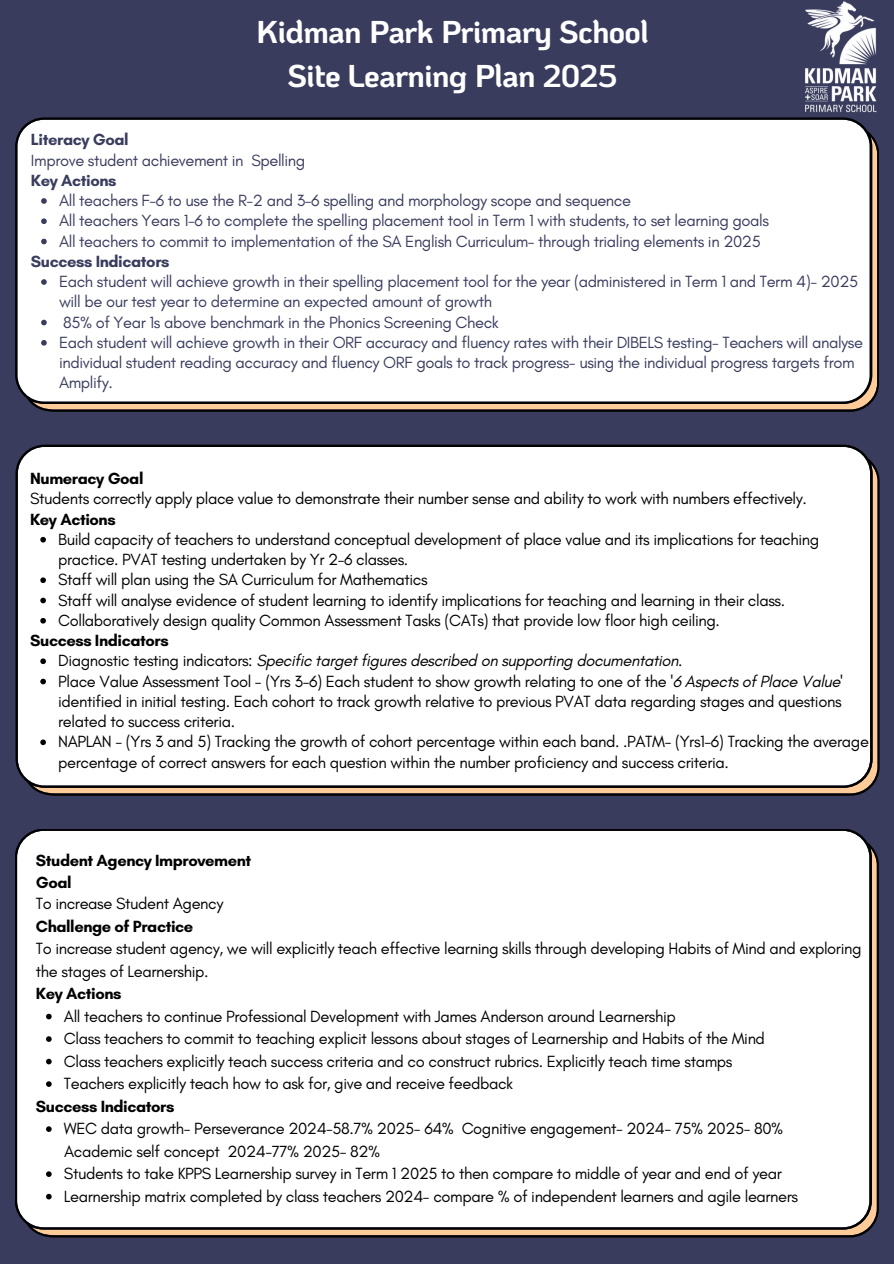
<style>
.page{position:relative;width:894px;height:1264px;background:#fff}
.page>*{position:absolute;margin:0;border:0;box-sizing:border-box;transform-origin:0 0}
.t1{font:700 31.5px/43.8px "Ko Ho";letter-spacing:-.025em;color:#fff;text-align:center}
.t2{font:16.5px/20.2px "Glacial Indifference";letter-spacing:-.025em;color:#000}
.t3{font:16.5px/20.2px "Glacial Indifference";letter-spacing:-.025em;color:#393c5d}
.t4{font:700 16.5px "Glacial Indifference";letter-spacing:-.025em;color:#000}
.t5{font:italic 16.5px "Glacial Indifference";letter-spacing:-.025em;color:#000}
.t6{font:700 16.5px "Glacial Indifference";letter-spacing:-.025em;color:#393c5d}
.s1{font-style:normal}
.s2{font-style:italic}
</style>
<div class="page">
<div style="left:0;top:0;width:893px;height:1263px;background:#393c5d"></div>
<div style="left:15px;top:117px;width:863px;height:295px;background:#fff"></div>
<div style="left:16px;top:444px;width:863px;height:351px;background:#fff"></div>
<div style="left:15px;top:829px;width:863px;height:408px;background:#fff"></div>
<img style="left:805px;top:1px;width:72px;height:112px">
<svg style="left:41px;top:198px;width:6px;height:6px"></svg>
<svg style="left:41px;top:218px;width:6px;height:6px"></svg>
<svg style="left:41px;top:239px;width:6px;height:5px"></svg>
<svg style="left:41px;top:279px;width:6px;height:6px"></svg>
<svg style="left:41px;top:320px;width:6px;height:5px"></svg>
<svg style="left:41px;top:340px;width:6px;height:5px"></svg>
<svg style="left:40px;top:537px;width:6px;height:5px"></svg>
<svg style="left:40px;top:577px;width:6px;height:6px"></svg>
<svg style="left:40px;top:597px;width:6px;height:6px"></svg>
<svg style="left:40px;top:618px;width:6px;height:5px"></svg>
<svg style="left:40px;top:658px;width:6px;height:6px"></svg>
<svg style="left:40px;top:678px;width:6px;height:6px"></svg>
<svg style="left:40px;top:739px;width:6px;height:6px"></svg>
<svg style="left:46px;top:1013px;width:6px;height:6px"></svg>
<svg style="left:46px;top:1036px;width:6px;height:5px"></svg>
<svg style="left:46px;top:1058px;width:6px;height:6px"></svg>
<svg style="left:46px;top:1081px;width:6px;height:5px"></svg>
<svg style="left:46px;top:1126px;width:6px;height:5px"></svg>
<svg style="left:46px;top:1171px;width:6px;height:5px"></svg>
<svg style="left:46px;top:1193px;width:6px;height:6px"></svg>
<h1 class="t1" style="left:256px;top:9px;width:394px">Kidman Park Primary School<br>Site Learning Plan 2025</h1>
<p class="t6" style="left:31px;top:130px;width:99px">Literacy Goal</p>
<p class="t3" style="left:31px;top:150px;width:276px">Improve student achievement in Spelling</p>
<p class="t6" style="left:31px;top:170px;width:87px">Key Actions</p>
<p class="t3" style="left:59px;top:190px;width:573px">All teachers F-6 to use the R-2 and 3-6 spelling and morphology scope and sequence</p>
<p class="t3" style="left:59px;top:210px;width:711px">All teachers Years 1-6 to complete the spelling placement tool in Term 1 with students, to set learning goals</p>
<p class="t3" style="left:59px;top:231px;width:703px">All teachers to commit to implementation of the SA English Curriculum- through trialing elements in 2025</p>
<p class="t6" style="left:31px;top:251px;width:140px">Success Indicators</p>
<h2 class="t3" style="left:59px;top:271px;width:800px">Each student will achieve growth in their spelling placement tool for the year (administered in Term 1 and Term 4)- 2025 will be our test year to determine an expected amount of growth</h2>
<p class="t3" style="left:63px;top:312px;width:437px">85% of Year 1s above benchmark in the Phonics Screening Check</p>
<p class="t3" style="left:59px;top:332px;width:805px">Each student will achieve growth in their ORF accuracy and fluency rates with their DIBELS testing- Teachers will analyse individual student reading accuracy and fluency ORF goals to track progress- using the individual progress targets from<br>Amplify.</p>
<p class="t4" style="left:30px;top:468px;width:115px">Numeracy Goal</p>
<p class="t2" style="left:30px;top:488px;width:778px">Students correctly apply place value to demonstrate their number sense and ability to work with numbers effectively.</p>
<p class="t4" style="left:30px;top:509px;width:87px">Key Actions</p>
<p class="t2" style="left:58px;top:529px;width:762px">Build capacity of teachers to understand conceptual development of place value and its implications for teaching practice. PVAT testing undertaken by Yr 2-6 classes.</p>
<p class="t2" style="left:58px;top:569px;width:371px">Staff will plan using the SA Curriculum for Mathematics</p>
<p class="t2" style="left:58px;top:589px;width:728px">Staff will analyse evidence of student learning to identify implications for teaching and learning in their class.</p>
<p class="t2" style="left:58px;top:610px;width:663px">Collaboratively design quality Common Assessment Tasks (CATs) that provide low floor high ceiling.</p>
<p class="t4" style="left:30px;top:630px;width:140px">Success Indicators</p>
<h2 class="t5" style="left:58px;top:650px;width:625px"><span class="s1">Diagnostic testing indicators:</span> Specific target figures described on supporting documentation.</h2>
<p class="t2" style="left:58px;top:670px;width:786px;text-align:justify">Place Value Assessment Tool - (Yrs 3-6) Each student to show growth relating to one of the '<span class="s2">6 Aspects of Place Value</span>' identified in initial testing. Each cohort to track growth relative to previous PVAT data regarding stages and questions related to success criteria.</p>
<p class="t2" style="left:58px;top:731px;width:812px">NAPLAN - (Yrs 3 and 5) Tracking the growth of cohort percentage within each band. .PATM- (Yrs1-6) Tracking the average percentage of correct answers for each question within the number proficiency and success criteria.</p>
<p class="t4" style="left:36px;top:850px;width:217px">Student Agency Improvement</p>
<p class="t4" style="left:36px;top:872px;width:37px">Goal</p>
<p class="t2" style="left:36px;top:893px;width:189px">To increase Student Agency</p>
<p class="t4" style="left:36px;top:915px;width:159px">Challenge of Practice</p>
<p class="t2" style="left:36px;top:937px;width:826px;line-height:22.5px">To increase student agency, we will explicitly teach effective learning skills through developing Habits of Mind and exploring the stages of Learnership.</p>
<p class="t4" style="left:36px;top:983px;width:87px">Key Actions</p>
<p class="t2" style="left:64px;top:1005px;width:613px">All teachers to continue Professional Development with James Anderson around Learnership</p>
<p class="t2" style="left:64px;top:1028px;width:702px">Class teachers to commit to teaching explicit lessons about stages of Learnership and Habits of the Mind</p>
<p class="t2" style="left:64px;top:1050px;width:669px">Class teachers explicitly teach success criteria and co construct rubrics. Explicitly teach time stamps</p>
<p class="t2" style="left:64px;top:1073px;width:450px">Teachers explicitly teach how to ask for, give and receive feedback</p>
<p class="t4" style="left:36px;top:1095px;width:140px">Success Indicators</p>
<h2 class="t2" style="left:64px;top:1118px;width:720px">WEC data growth- Perseverance 2024-58.7% 2025- 64% Cognitive engagement- 2024- 75% 2025- 80%</h2>
<p class="t2" style="left:64px;top:1140px;width:317px">Academic self concept 2024-77% 2025- 82%</p>
<p class="t2" style="left:64px;top:1163px;width:719px">Students to take KPPS Learnership survey in Term 1 2025 to then compare to middle of year and end of year</p>
<p class="t2" style="left:64px;top:1185px;width:735px">Learnership matrix completed by class teachers 2024- compare % of independent learners and agile learners</p>
</div>
